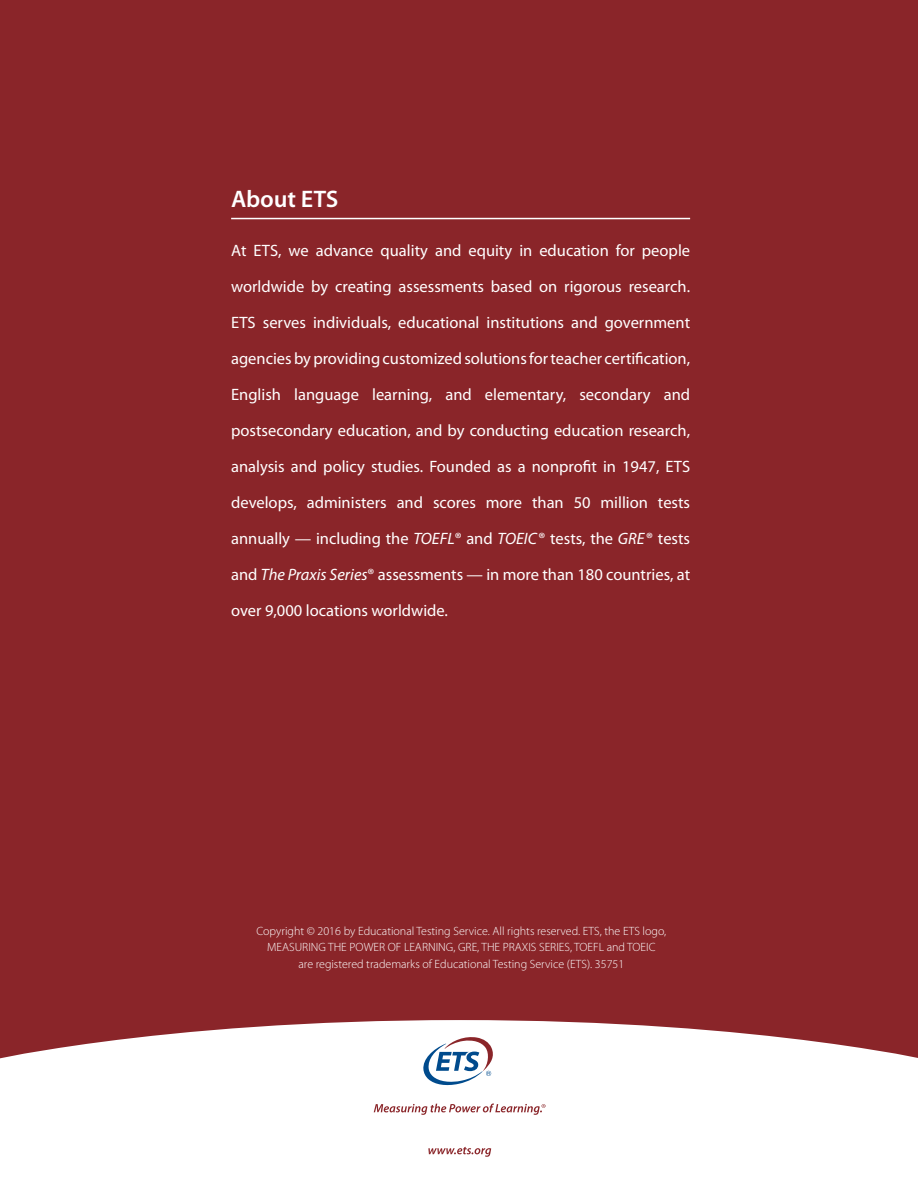
<style>
.page{position:relative;width:918px;height:1188px;background:#fff}
.page>*{position:absolute;margin:0;border:0;box-sizing:border-box;transform-origin:0 0}
.t1{font:600 24px "Myriad Pro";color:#fff}
.P__body{font:16.5px/36px "Myriad Pro";color:#fff;text-align:justify}
.P__body-2{font:300 12px/16.5px "Myriad Pro";color:#fff;text-align:center}
.s1{font-style:italic}
</style>
<div class="page">
<div style="left:0;top:0;width:918px;height:1167px;background:#8a2529"></div>
<svg style="left:0;top:1020px;width:918px;height:147px;background:#f4ecec"></svg>
<svg style="left:423px;top:1036px;width:72px;height:51px;background:#c4ccda"></svg>
<svg style="left:374px;top:1104px;width:172px;height:11px;background:#dfc3c4"></svg>
<svg style="left:428px;top:1147px;width:63px;height:10px"></svg>
<hr style="left:231px;top:218px;width:459px;height:1px;background:#fff">
<p class="t1" style="left:231px;top:186px;width:109px">About ETS</p>
<p class="P__body" style="left:231px;top:233px;width:461px">At ETS, we advance quality and equity in education for people worldwide by creating assessments based on rigorous research.<br>ETS serves individuals, educational institutions and government agencies by providing customized solutions for teacher certification, English language learning, and elementary, secondary and postsecondary education, and by conducting education research, analysis and policy studies. Founded as a nonprofit in 1947, ETS develops, administers and scores more than 50 million tests annually — including the <span class="s1">TOEFL</span>® and <span class="s1">TOEIC</span>® tests, the <span class="s1">GRE</span>® tests and <span class="s1">The Praxis Series</span>® assessments — in more than 180 countries, at over 9,000 locations worldwide.</p>
<p class="P__body-2" style="left:256px;top:923px;width:411px">Copyright © 2016 by Educational Testing Service. All rights reserved. ETS, the ETS logo,<br>MEASURING THE POWER OF LEARNING, GRE, THE PRAXIS SERIES, TOEFL and TOEIC<br>are registered trademarks of Educational Testing Service (ETS). 35751</p>
</div>
